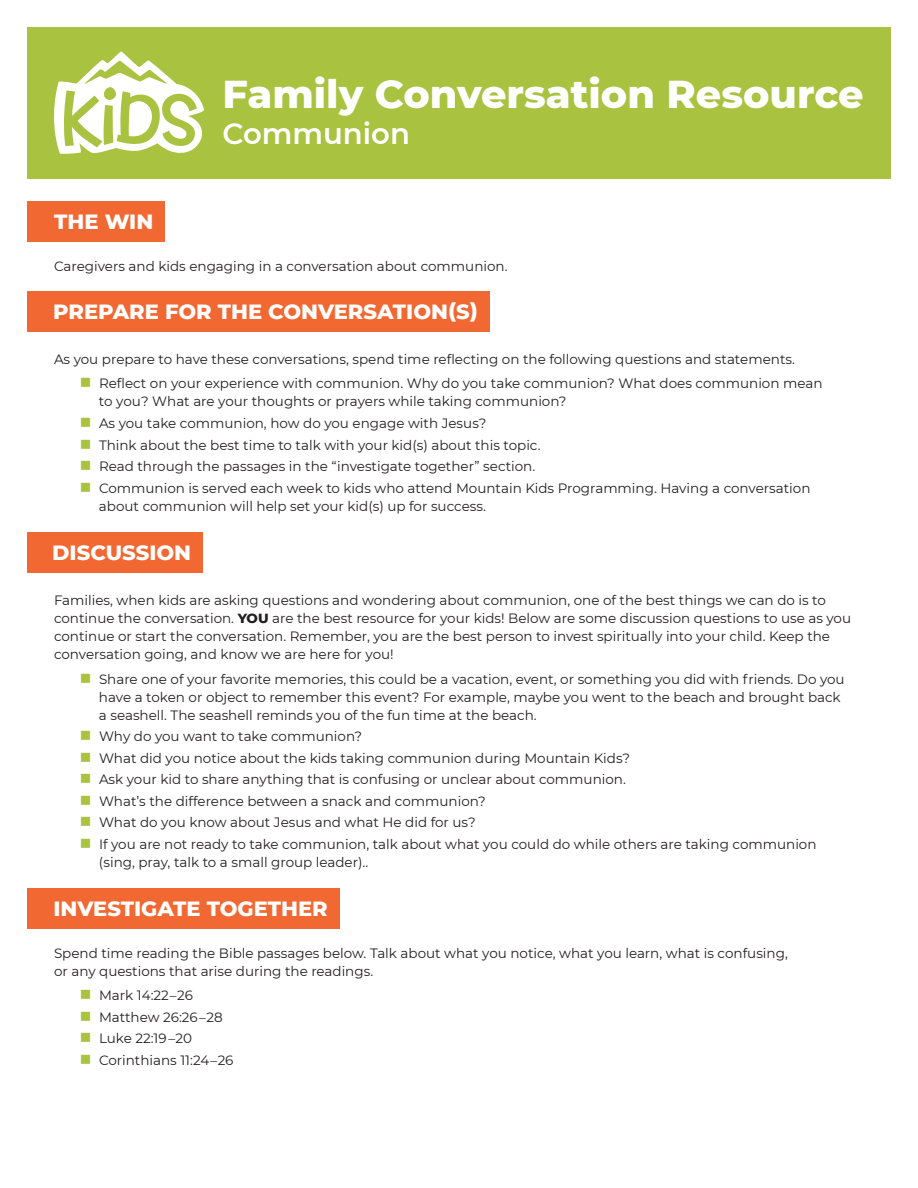
<style>
.page{position:relative;width:918px;height:1188px;background:#fff}
.page>*{position:absolute;margin:0;border:0;box-sizing:border-box;transform-origin:0 0}
.t1{font:800 39.75px "Montserrat";color:#fff}
.t2{font:600 29.1px "Montserrat";color:#fff}
.t3{font:800 21px "Montserrat";color:#fff}
.t4{font:13.5px/18px "Montserrat";color:#231f20}
.s1{font-weight:800}
</style>
<div class="page">
<div style="left:27px;top:27px;width:864px;height:151px;background:#a9c23f"></div>
<div style="left:27px;top:202px;width:138px;height:40px;background:#f26832"></div>
<div style="left:27px;top:291px;width:463px;height:41px;background:#f26832"></div>
<div style="left:27px;top:532px;width:176px;height:41px;background:#f26832"></div>
<svg style="left:54px;top:51px;width:150px;height:103px"></svg>
<div style="left:27px;top:888px;width:313px;height:41px;background:#f26832"></div>
<p class="t3" style="left:54px;top:207px;width:101px">THE WIN</p>
<p class="t1" style="left:222px;top:65px;width:643px">Family Conversation Resource</p>
<p class="t2" style="left:222px;top:113px;width:189px">Communion</p>
<p class="t4" style="left:54px;top:257px;width:455px">Caregivers and kids engaging in a conversation about communion.</p>
<p class="t3" style="left:53px;top:296px;width:426px">PREPARE FOR THE CONVERSATION(S)</p>
<p class="t4" style="left:54px;top:349px;width:742px">As you prepare to have these conversations, spend time reflecting on the following questions and statements.</p>
<p class="t4" style="left:99px;top:374px;width:725px">Reflect on your experience with communion. Why do you take communion? What does communion mean to you? What are your thoughts or prayers while taking communion?</p>
<p class="t4" style="left:99px;top:414px;width:389px">As you take communion, how do you engage with Jesus?</p>
<p class="t4" style="left:99px;top:435px;width:443px">Think about the best time to talk with your kid(s) about this topic.</p>
<p class="t4" style="left:99px;top:457px;width:438px">Read through the passages in the “investigate together” section.</p>
<p class="t4" style="left:99px;top:478px;width:713px">Communion is served each week to kids who attend Mountain Kids Programming. Having a conversation about communion will help set your kid(s) up for success.</p>
<p class="t3" style="left:52px;top:537px;width:140px">DISCUSSION</p>
<p class="t4" style="left:54px;top:591px;width:799px">Families, when kids are asking questions and wondering about communion, one of the best things we can do is to continue the conversation. <span class="s1">YOU</span> are the best resource for your kids! Below are some discussion questions to use as you continue or start the conversation. Remember, you are the best person to invest spiritually into your child. Keep the conversation going, and know we are here for you!</p>
<p class="t4" style="left:99px;top:669px;width:747px">Share one of your favorite memories, this could be a vacation, event, or something you did with friends. Do you have a token or object to remember this event? For example, maybe you went to the beach and brought back a seashell. The seashell reminds you of the fun time at the beach.</p>
<p class="t4" style="left:99px;top:727px;width:265px">Why do you want to take communion?</p>
<p class="t4" style="left:99px;top:748px;width:533px">What did you notice about the kids taking communion during Mountain Kids?</p>
<p class="t4" style="left:99px;top:770px;width:528px">Ask your kid to share anything that is confusing or unclear about communion.</p>
<p class="t4" style="left:99px;top:791px;width:388px">What’s the difference between a snack and communion?</p>
<p class="t4" style="left:99px;top:813px;width:378px">What do you know about Jesus and what He did for us?</p>
<p class="t4" style="left:99px;top:834px;width:719px">If you are not ready to take communion, talk about what you could do while others are taking communion (sing, pray, talk to a small group leader)..</p>
<p class="t3" style="left:54px;top:893px;width:276px">INVESTIGATE TOGETHER</p>
<p class="t4" style="left:54px;top:943px;width:735px">Spend time reading the Bible passages below. Talk about what you notice, what you learn, what is confusing, or any questions that arise during the readings.</p>
<p class="t4" style="left:99px;top:986px;width:96px">Mark 14:22–26</p>
<p class="t4" style="left:99px;top:1008px;width:125px">Matthew 26:26–28</p>
<p class="t4" style="left:99px;top:1029px;width:95px">Luke 22:19–20</p>
<p class="t4" style="left:99px;top:1051px;width:136px">Corinthians 11:24–26</p>
</div>
